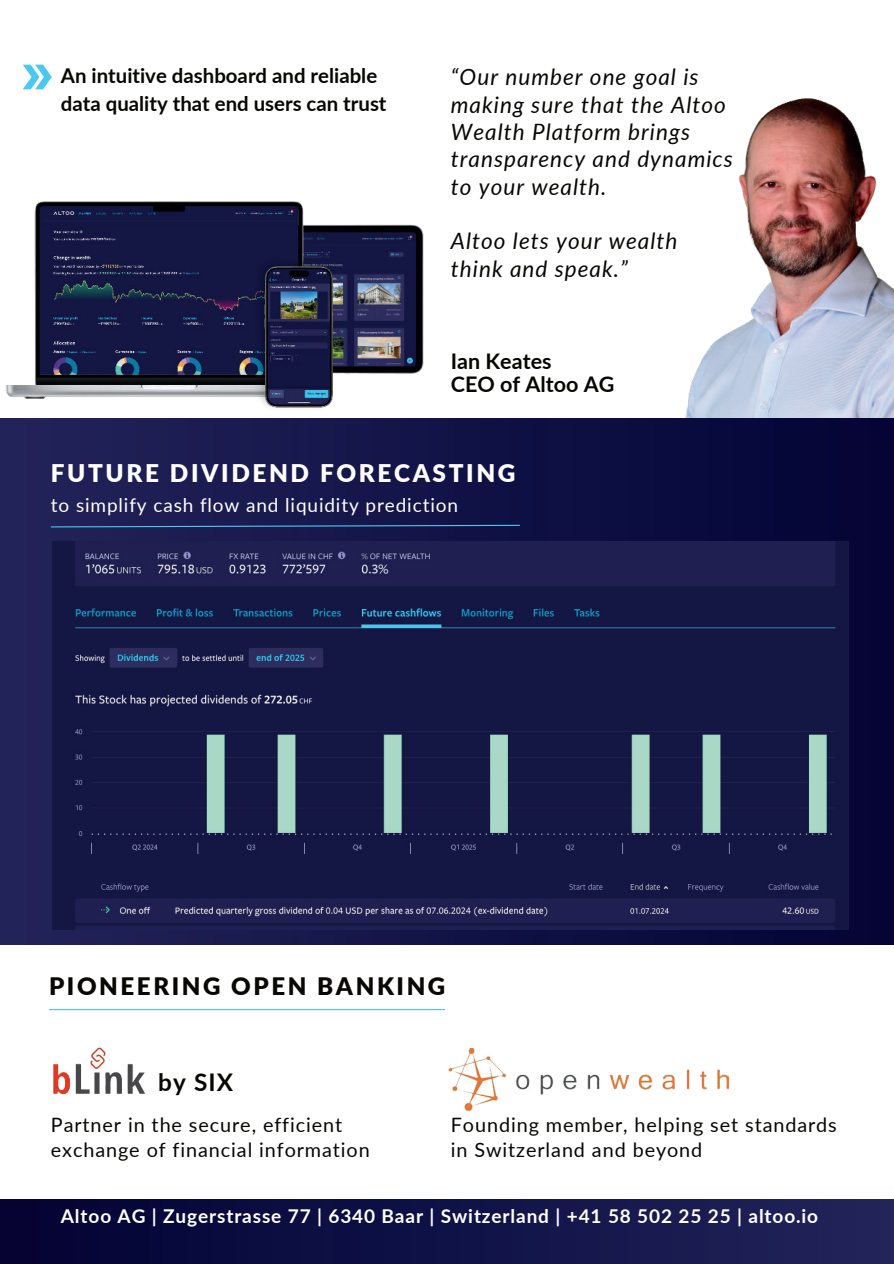
<style>
.page{position:relative;width:894px;height:1264px;background:#fff}
.page>*{position:absolute;margin:0;border:0;box-sizing:border-box;transform-origin:0 0}
.t1{font:900 24.3px "Lato";letter-spacing:.105em;color:#fff}
.t2{font:700 24.3px "Lato";color:#080704}
.t3{font:900 24.15px "Lato";letter-spacing:.105em;color:#080704}
.t4{font:italic 22.5px/27.3px "Lato";letter-spacing:.045em;color:#080704}
.t5{font:700 21.6px "Lato";color:#080704}
.t6{font:700 21.45px "Lato";color:#080704}
.t7{font:700 20.4px/28.2px "Lato";color:#080704}
.t8{font:19.8px/24.8px "Lato";letter-spacing:.045em;color:#080704}
.t9{font:700 19.05px "Lato";letter-spacing:.045em;color:#fff}
.t10{font:19.05px "Lato";letter-spacing:.045em;color:#fff}
</style>
<div class="page">
<img style="left:685px;top:98px;width:208px;height:320px">
<svg style="left:23px;top:65px;width:29px;height:24px"></svg>
<img style="left:342px;top:224px;width:82px;height:150px">
<img style="left:5px;top:201px;width:337px;height:207px">
<img style="left:53px;top:1047px;width:92px;height:48px">
<img style="left:448px;top:1048px;width:280px;height:63px">
<img style="left:0;top:1199px;width:893px;height:64px">
<img style="left:0;top:418px;width:893px;height:526px">
<hr style="left:49px;top:1009px;width:396px;height:1px;background:#4ac8f0">
<svg style="left:50px;top:524px;width:471px;height:4px;background:#25497a"></svg>
<img style="left:52px;top:541px;width:796px;height:388px">
<p class="t7" style="left:61px;top:60px;width:327px">An intuitive dashboard and reliable data quality that end users can trust</p>
<p class="t4" style="left:451px;top:62px;width:283px">“Our number one goal is making sure that the Altoo<br>Wealth Platform brings transparency and dynamics to your wealth.</p>
<p class="t4" style="left:451px;top:226px;width:228px">Altoo lets your wealth think and speak.”</p>
<p class="t6" style="left:451px;top:345px;width:102px">Ian Keates</p>
<p class="t5" style="left:451px;top:368px;width:165px">CEO of Altoo AG</p>
<p class="t1" style="left:51px;top:455px;width:466px">FUTURE DIVIDEND FORECASTING</p>
<p class="t10" style="left:51px;top:492px;width:408px">to simplify cash flow and liquidity prediction</p>
<p class="t3" style="left:49px;top:968px;width:398px">PIONEERING OPEN BANKING</p>
<p class="t2" style="left:158px;top:1064px;width:76px">by SIX</p>
<p class="t8" style="left:51px;top:1111px;width:320px">Partner in the secure, efficient exchange of financial information</p>
<p class="t8" style="left:451px;top:1111px;width:387px">Founding member, helping set standards in Switzerland and beyond</p>
<p class="t9" style="left:61px;top:1202px;width:758px">Altoo AG | Zugerstrasse 77 | 6340 Baar | Switzerland | +41 58 502 25 25 | altoo.io</p>
</div>
